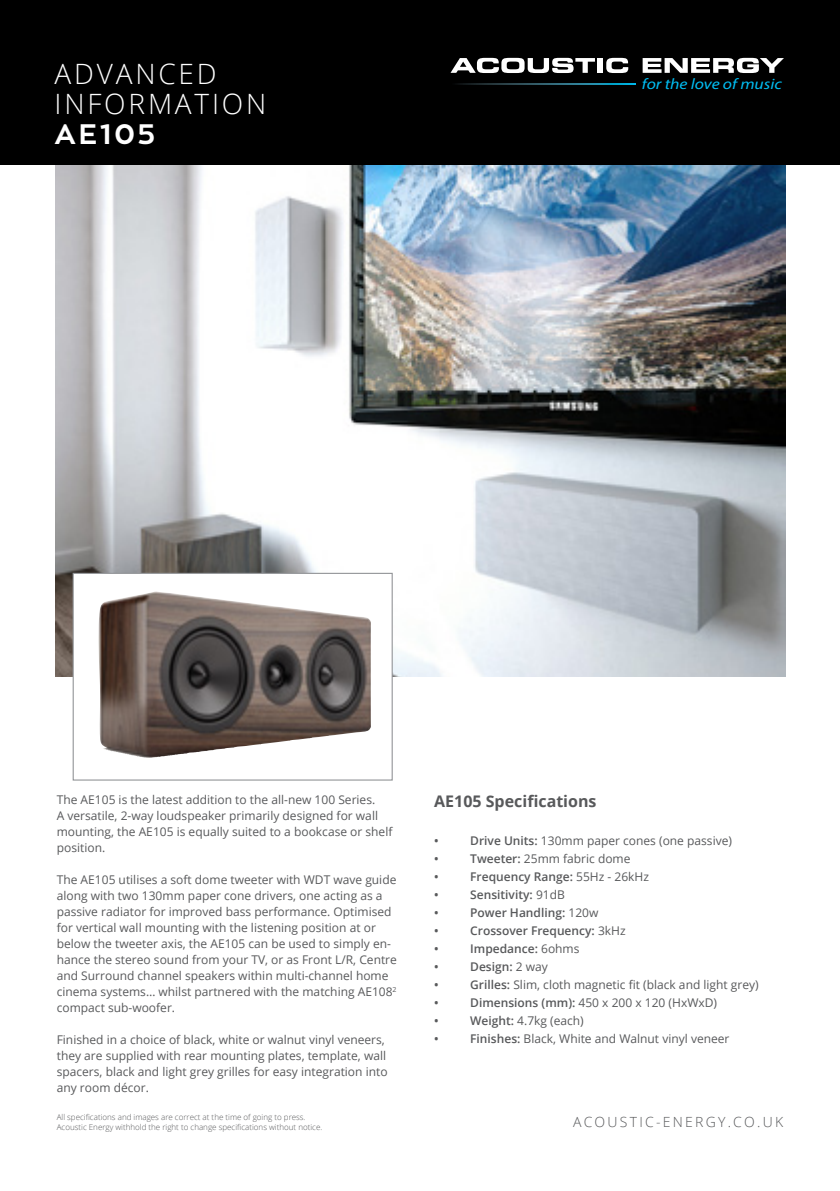
<style>
.page{position:relative;width:840px;height:1191px;background:#fff}
.page>*{position:absolute;margin:0;border:0;box-sizing:border-box;transform-origin:0 0}
.t1{font:300 28px/30px "Open Sans";letter-spacing:.1em;color:#fff}
.t2{font:700 28px "Zona Pro";letter-spacing:.1em;color:#fff}
.t3{font:700 16px "Open Sans";color:#58595b}
.t4{font:italic 15.2px "Myriad Pro";color:#00bdf2;scale:1.16 1}
.t5{font:300 14px "Open Sans";letter-spacing:.16em;color:#58595b}
.t6{font:12px/16px "Open Sans";color:#58595b}
.t7{font:600 12px "Open Sans";color:#58595b}
.t8{font:300 8px/10px "Open Sans";color:#58595b}
.s1{font-weight:600}
.s2{font-weight:400}
</style>
<div class="page">
<img style="left:55px;top:164px;width:730px;height:512px">
<div style="left:0;top:0;width:839px;height:164px;background:#000"></div>
<svg style="left:450px;top:58px;width:144px;height:15px"></svg>
<div style="left:597px;top:58px;width:5px;height:15px;background:#fff"></div>
<svg style="left:606px;top:58px;width:22px;height:15px"></svg>
<svg style="left:642px;top:58px;width:141px;height:15px"></svg>
<svg style="left:457px;top:84px;width:178px;height:1px"></svg>
<svg style="left:75px;top:575px;width:315px;height:183px"></svg>
<img style="left:96px;top:591px;width:74px;height:166px">
<div style="left:73px;top:573px;width:319px;height:207px;border:1px solid #939598"></div>
<h1 class="t1" style="left:55px;top:58px;width:213px">ADVANCED<br>INFORMATION</h1>
<h1 class="t2" style="left:55px;top:116px;width:102px">AE105</h1>
<p class="t4" style="left:641px;top:75px;width:122px">for the love of music</p>
<p class="t6" style="left:57px;top:791px;width:337px">The AE105 is the latest addition to the all-new 100 Series.<br>A versatile, 2-way loudspeaker primarily designed for wall mounting, the AE105 is equally suited to a bookcase or shelf position.</p>
<p class="t6" style="left:57px;top:871px;width:341px">The AE105 utilises a soft dome tweeter with WDT wave guide along with two 130mm paper cone drivers, one acting as a passive radiator for improved bass performance. Optimised for vertical wall mounting with the listening position at or below the tweeter axis, the AE105 can be used to simply en&shy;hance the stereo sound from your TV, or as Front L/R, Centre and Surround channel speakers within multi-channel home cinema systems… whilst partnered with the matching AE108<sup>2 </sup>compact sub-woofer.</p>
<p class="t6" style="left:57px;top:1031px;width:332px">Finished in a choice of black, white or walnut vinyl veneers, they are supplied with rear mounting plates, template, wall spacers, black and light grey grilles for easy integration into any room décor.</p>
<p class="t8" style="left:57px;top:1112px;width:267px">All specifications and images are correct at the time of going to press.<br>Acoustic Energy withhold the right to change specifications without notice.</p>
<h2 class="t3" style="left:434px;top:789px;width:164px">AE105 Specifications</h2>
<p class="t7" style="left:434px;top:832px;width:6px">•</p>
<p class="t6" style="left:470px;top:832px;width:263px"><span class="s1">Drive Units:</span> 130mm paper cones (one passive)</p>
<p class="t7" style="left:434px;top:850px;width:6px">•</p>
<p class="t6" style="left:470px;top:850px;width:162px"><span class="s1">Tweeter:</span> 25mm fabric dome</p>
<p class="t7" style="left:434px;top:868px;width:6px">•</p>
<p class="t7" style="left:470px;top:868px;width:180px">Frequency Range: <span class="s2">55Hz - 26kHz</span></p>
<p class="t7" style="left:434px;top:886px;width:6px">•</p>
<p class="t7" style="left:470px;top:886px;width:96px">Sensitivity: <span class="s2">91dB</span></p>
<p class="t7" style="left:434px;top:904px;width:6px">•</p>
<p class="t7" style="left:470px;top:904px;width:130px">Power Handling: <span class="s2">120w</span></p>
<p class="t7" style="left:434px;top:922px;width:6px">•</p>
<p class="t7" style="left:470px;top:922px;width:157px">Crossover Frequency: <span class="s2">3kHz</span></p>
<p class="t7" style="left:434px;top:940px;width:6px">•</p>
<p class="t7" style="left:470px;top:940px;width:111px">Impedance: <span class="s2">6ohms</span></p>
<p class="t7" style="left:434px;top:958px;width:6px">•</p>
<p class="t7" style="left:470px;top:958px;width:79px">Design: <span class="s2">2 way</span></p>
<p class="t7" style="left:434px;top:976px;width:6px">•</p>
<p class="t6" style="left:470px;top:976px;width:290px"><span class="s1">Grilles:</span> Slim, cloth magnetic fit (black and light grey)</p>
<p class="t7" style="left:434px;top:994px;width:6px">•</p>
<p class="t6" style="left:470px;top:994px;width:248px"><span class="s1">Dimensions (mm):</span> 450 x 200 x 120 (HxWxD)</p>
<p class="t7" style="left:434px;top:1012px;width:6px">•</p>
<p class="t6" style="left:470px;top:1012px;width:115px"><span class="s1">Weight:</span> 4.7kg (each)</p>
<p class="t7" style="left:434px;top:1030px;width:6px">•</p>
<p class="t6" style="left:470px;top:1030px;width:261px"><span class="s1">Finishes:</span> Black, White and Walnut vinyl veneer</p>
<p class="t5" style="left:572px;top:1112px;width:211px">ACOUSTIC-ENERGY.CO.UK</p>
</div>
